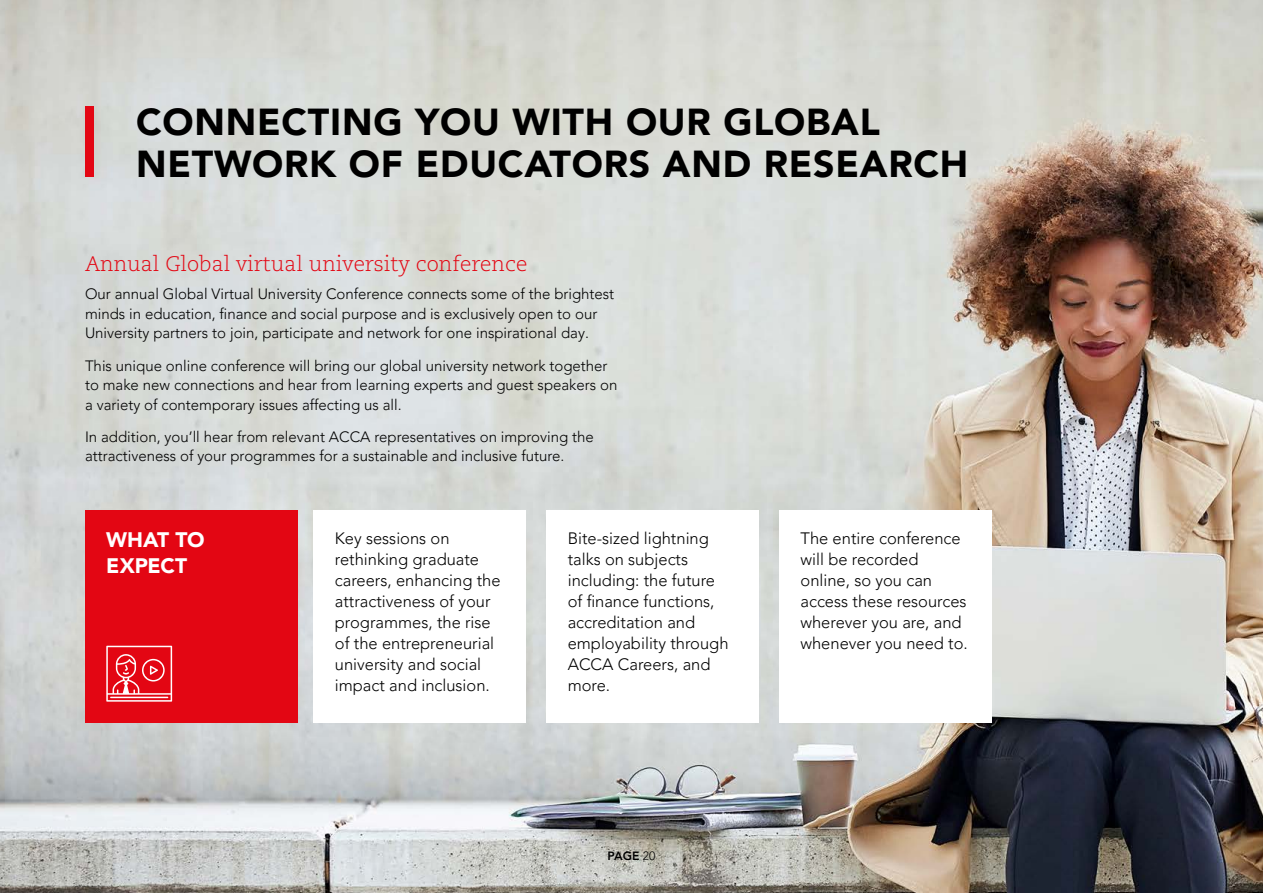
<style>
.page{position:relative;width:1263px;height:893px;background:#fff}
.page>*{position:absolute;margin:0;border:0;box-sizing:border-box;transform-origin:0 0}
.MAIN_HEADINGS_AVENIR{font:900 37.5px/42px "Avenir LT Pro";letter-spacing:.02em;color:#000}
.SUBHEADS{font:300 21px "Caecilia LT Pro 45";color:#e30613}
.BODY_SUBHEAD_WHITE{font:900 21px/25.5px "Avenir LT Pro";letter-spacing:-.005em;color:#fff}
.BODY_COPY{font:300 16.5px/21px "Avenir LT Pro";color:#000}
.Body_Copy{font:300 15px/19.5px "Avenir LT Pro";color:#000}
.t1{font:800 12px "Avenir LT Pro";color:#000}
.s1{font-weight:300}
</style>
<div class="page">
<img style="left:0;top:0;width:1263px;height:893px">
<div style="left:85px;top:106px;width:9px;height:70px;background:#e30613"></div>
<div style="left:85px;top:510px;width:213px;height:213px;background:#e30613"></div>
<div style="left:314px;top:510px;width:212px;height:213px;background:#fff"></div>
<div style="left:546px;top:510px;width:213px;height:213px;background:#fff"></div>
<div style="left:779px;top:510px;width:213px;height:213px;background:#fff"></div>
<svg style="left:106px;top:646px;width:66px;height:56px"></svg>
<p class="MAIN_HEADINGS_AVENIR" style="left:136px;top:101px;width:834px">CONNECTING YOU WITH OUR GLOBAL<br>NETWORK OF EDUCATORS AND RESEARCH</p>
<p class="SUBHEADS" style="left:85px;top:250px;width:444px">Annual Global virtual university conference</p>
<p class="Body_Copy" style="left:85px;top:284px;width:531px">Our annual Global Virtual University Conference connects some of the brightest minds in education, finance and social purpose and is exclusively open to our<br>University partners to join, participate and network for one inspirational day.</p>
<p class="Body_Copy" style="left:85px;top:356px;width:534px">This unique online conference will bring our global university network together to make new connections and hear from learning experts and guest speakers on a variety of contemporary issues affecting us all.</p>
<p class="Body_Copy" style="left:85px;top:427px;width:510px">In addition, you’ll hear from relevant ACCA representatives on improving the attractiveness of your programmes for a sustainable and inclusive future.</p>
<p class="BODY_SUBHEAD_WHITE" style="left:106px;top:527px;width:100px">WHAT TO<br>EXPECT</p>
<p class="BODY_COPY" style="left:335px;top:528px;width:167px">Key sessions on rethinking graduate careers, enhancing the attractiveness of your programmes, the rise of the entrepreneurial university and social impact and inclusion.</p>
<p class="BODY_COPY" style="left:568px;top:528px;width:162px">Bite-sized lightning talks on subjects including: the future of finance functions, accreditation and employability through<br>ACCA Careers, and more.</p>
<p class="BODY_COPY" style="left:800px;top:528px;width:169px">The entire conference will be recorded online, so you can access these resources wherever you are, and whenever you need to.</p>
<p class="t1" style="left:608px;top:848px;width:49px">PAGE <span class="s1">20</span></p>
</div>
